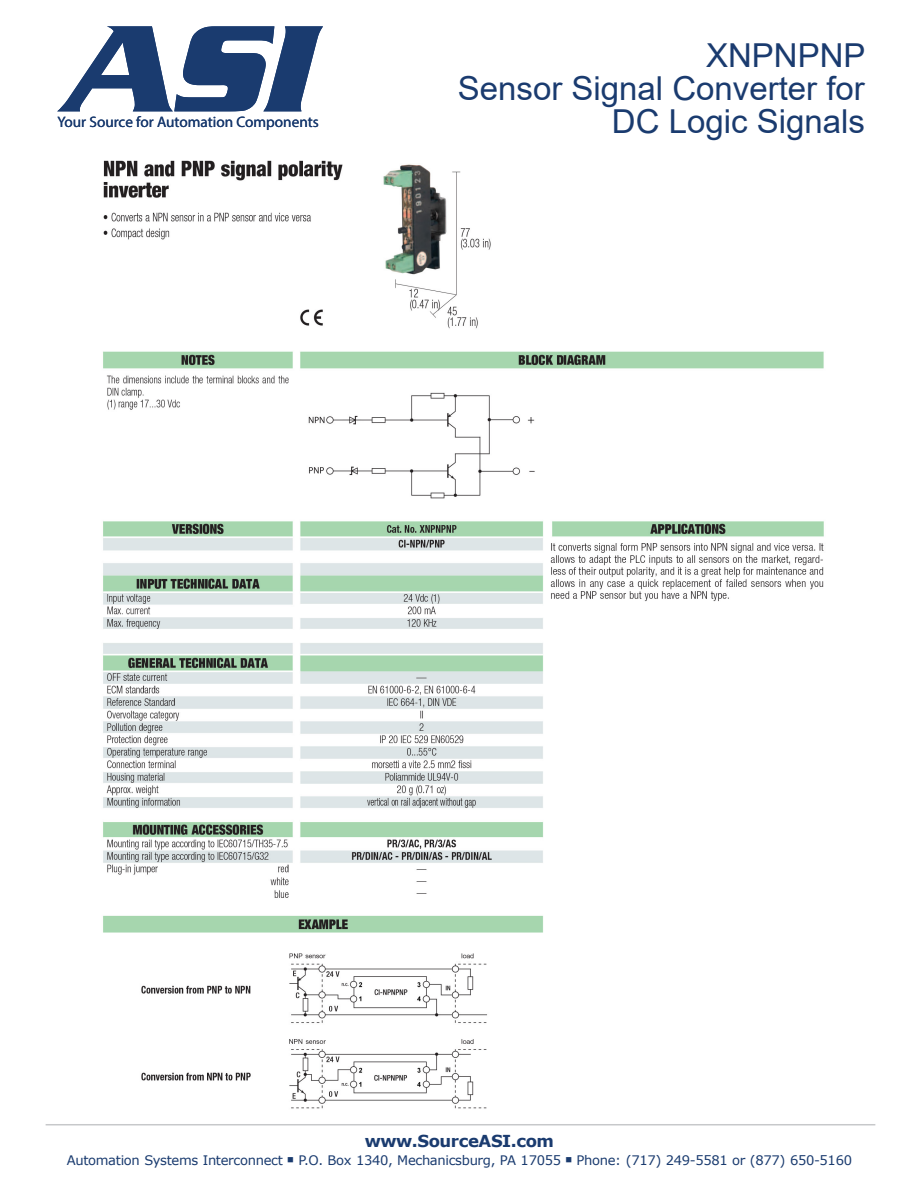
<style>
.page{position:relative;width:918px;height:1188px;background:#fff}
.page>*{position:absolute;margin:0;border:0;box-sizing:border-box;transform-origin:0 0}
.t1{font:33px/33px "Arial";color:#1a3b6f;text-align:right}
.t2{font:700 16.5px "Verdana";letter-spacing:-.025em;color:#1a3b6f}
.t3{font:15.3px "Myriad Pro";color:#1a3b6f}
.t4{font:13.2px "Verdana";letter-spacing:-.025em;color:#1a3b6f}
</style>
<div class="page">
<hr style="left:46px;top:1124px;width:829px;height:1px;background:#c7c8ca">
<svg style="left:57px;top:26px;width:266px;height:85px"></svg>
<img style="left:103px;top:160px;width:721px;height:949px">
<p class="t3" style="left:57px;top:112px;width:263px">Your Source for Automation Components</p>
<h1 class="t1" style="left:458px;top:39px;width:409px">XNPNPNP<br>Sensor Signal Converter for<br>DC Logic Signals</h1>
<p class="t2" style="left:365px;top:1129px;width:191px">www.SourceASI.com</p>
<p class="t4" style="left:67px;top:1151px;width:787px">Automation Systems Interconnect ■ P.O. Box 1340, Mechanicsburg, PA 17055 ■ Phone: (717) 249-5581 or (877) 650-5160</p>
</div>
